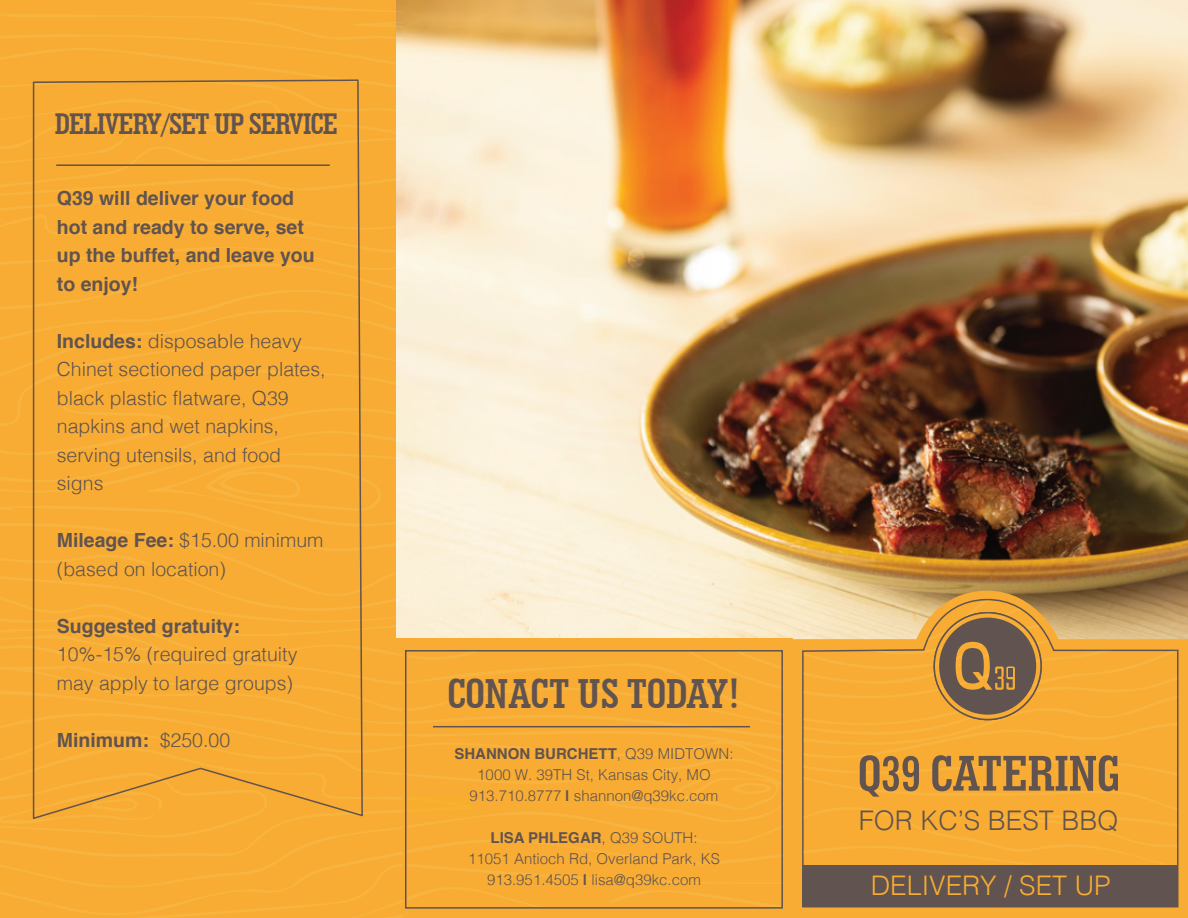
<style>
.page{position:relative;width:1188px;height:918px;background:#fff}
.page>*{position:absolute;margin:0;border:0;box-sizing:border-box;transform-origin:0 0}
.t1{font:700 condensed 51px "Geometric Slab 703 BT";color:#61534f}
.t2{font:700 condensed 42px "Geometric Slab 703 BT";color:#61534f}
.t3{font:700 condensed 30px "Geometric Slab 703 BT";letter-spacing:-.025em;color:#61534f}
.t4{font:300 27px "Helvetica";color:#61534f}
.t5{font:300 27px "Helvetica";color:#f8ac33}
.t6{font:300 19.5px/28.5px "Helvetica";color:#61534f}
.t7{font:700 19.5px/28.5px "Helvetica";color:#61534f}
.t8{font:300 15px/21px "Helvetica";color:#61534f;text-align:center}
.s1{font-weight:700}
.s2{font-weight:300}
</style>
<div class="page">
<img style="left:0;top:3px;width:1188px;height:915px">
<div style="left:934px;top:612px;width:108px;height:108px;border:2px solid #61534f;border-radius:50%"></div>
<div style="left:405px;top:650px;width:378px;height:259px;border:2px solid #61534f"></div>
<hr style="left:433px;top:726px;width:317px;height:1px;background:#61534f">
<svg style="left:32px;top:79px;width:332px;height:741px;background:#f6ab34"></svg>
<hr style="left:56px;top:164px;width:274px;height:2px;background:#61534f">
<div style="left:803px;top:865px;width:375px;height:42px;background:#61534f"></div>
<h3 class="t3" style="left:55px;top:105px;width:285px">DELIVERY/SET UP SERVICE</h3>
<p class="t7" style="left:57px;top:184px;width:259px">Q39 will deliver your food hot and ready to serve, set up the buffet, and leave you to enjoy!</p>
<p class="t6" style="left:57px;top:325px;width:270px"><span class="s1">Includes:</span> disposable heavy<br>Chinet sectioned paper plates, black plastic flatware, Q39 napkins and wet napkins, serving utensils, and food signs</p>
<p class="t6" style="left:57px;top:525px;width:268px"><span class="s1">Mileage Fee:</span> $15.00 minimum (based on location)</p>
<p class="t7" style="left:57px;top:612px;width:185px">Suggested gratuity:</p>
<p class="t6" style="left:57px;top:639px;width:242px">10%-15% (required gratuity may apply to large groups)</p>
<p class="t7" style="left:57px;top:726px;width:175px">Minimum: <span class="s2">$250.00</span></p>
<h2 class="t2" style="left:448px;top:667px;width:294px">CONACT US TODAY!</h2>
<p class="t8" style="left:454px;top:742px;width:281px"><span class="s1">SHANNON BURCHETT</span>, Q39 MIDTOWN:<br>1000 W. 39TH St, Kansas City, MO<br>913.710.8777 <span class="s1">|</span> shannon@q39kc.com</p>
<p class="t8" style="left:468px;top:826px;width:253px"><span class="s1">LISA PHLEGAR</span>, Q39 SOUTH:<br>11051 Antioch Rd, Overland Park, KS<br>913.951.4505 <span class="s1">|</span> lisa@q39kc.com</p>
<h1 class="t1" style="left:858px;top:741px;width:263px">Q39 CATERING</h1>
<h3 class="t4" style="left:859px;top:797px;width:261px">FOR KC’S BEST BBQ</h3>
<h3 class="t5" style="left:871px;top:862px;width:242px">DELIVERY / SET UP</h3>
</div>
